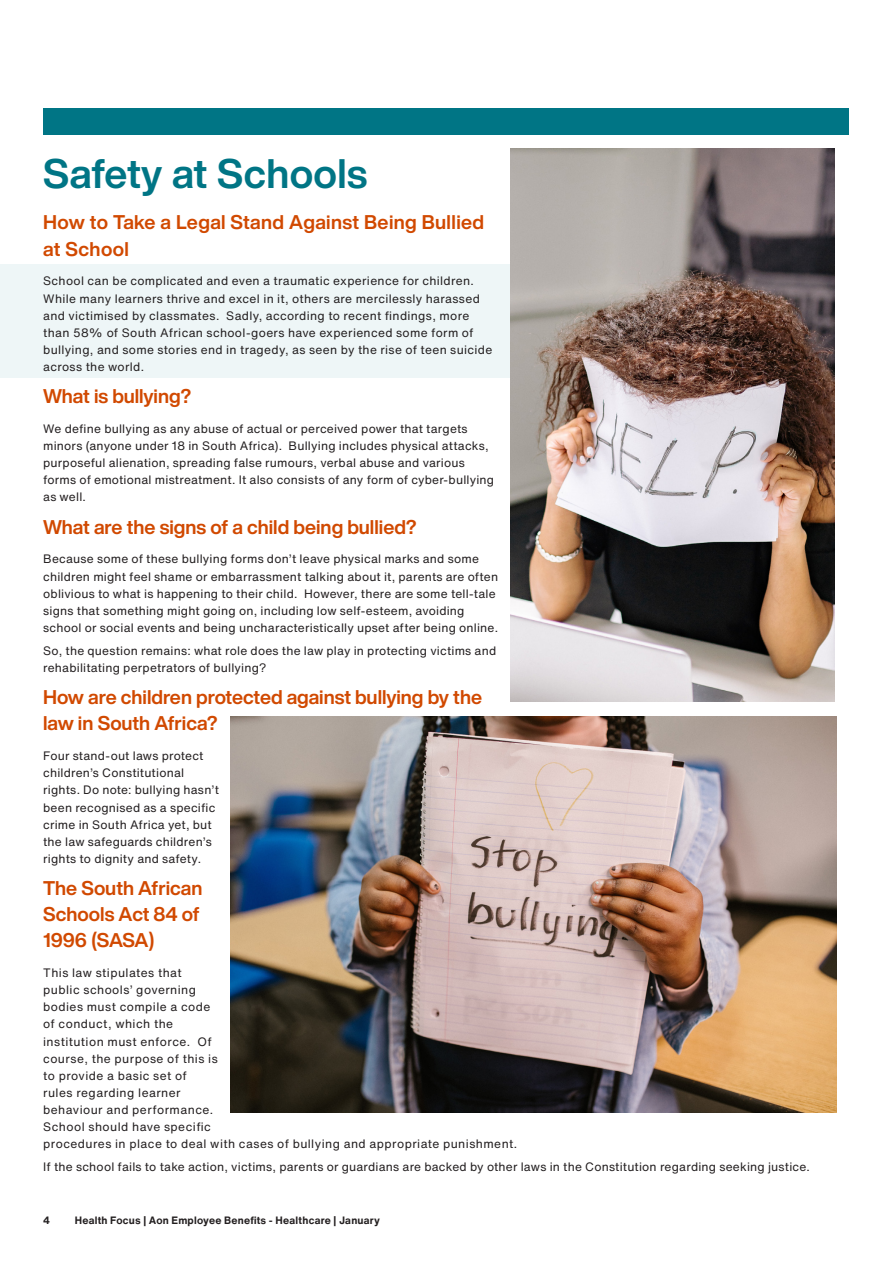
<style>
.page{position:relative;width:893px;height:1263px;background:#fff}
.page>*{position:absolute;margin:0;border:0;box-sizing:border-box;transform-origin:0 0}
.Issue___Date{font:700 40.5px "Helvetica Now Display";letter-spacing:.01em;color:#007585}
.Issue___Date-2{font:700 19.5px/26.1px "Helvetica Now Display";color:#d14900}
.Issue___Date-3{font:700 19.5px/26.1px "Helvetica Now Display";letter-spacing:.02em;color:#d14900}
.Body_Copy{font:12px/17.1px "Helvetica Now Text";letter-spacing:.02em;color:#231f20}
.t1{font:700 10.5px "Helvetica Now Text";letter-spacing:.02em;color:#231f20}
</style>
<div class="page">
<div style="left:0;top:264px;width:520px;height:114px;background:#eef6f7"></div>
<div style="left:43px;top:108px;width:806px;height:26px;background:#007585"></div>
<img style="left:231px;top:716px;width:605px;height:396px">
<img style="left:510px;top:149px;width:325px;height:553px">
<p class="Issue___Date" style="left:43px;top:146px;width:326px">Safety at Schools</p>
<p class="Issue___Date-3" style="left:43px;top:209px;width:443px">How to Take a Legal Stand Against Being Bullied at School</p>
<p class="Body_Copy" style="left:43px;top:273px;width:451px">School can be complicated and even a traumatic experience for children.<br>While many learners thrive and excel in it, others are mercilessly harassed and victimised by classmates. Sadly, according to recent findings, more than 58% of South African school-goers have experienced some form of bullying, and some stories end in tragedy, as seen by the rise of teen suicide across the world.</p>
<p class="Issue___Date-2" style="left:43px;top:383px;width:149px">What is bullying?</p>
<p class="Body_Copy" style="left:43px;top:420px;width:452px">We define bullying as any abuse of actual or perceived power that targets minors (anyone under 18 in South Africa). Bullying includes physical attacks, purposeful alienation, spreading false rumours, verbal abuse and various forms of emotional mistreatment. It also consists of any form of cyber-bullying as well.</p>
<p class="Issue___Date-2" style="left:43px;top:513px;width:375px">What are the signs of a child being bullied?</p>
<p class="Body_Copy" style="left:43px;top:551px;width:457px">Because some of these bullying forms don’t leave physical marks and some children might feel shame or embarrassment talking about it, parents are often oblivious to what is happening to their child. However, there are some tell-tale signs that something might going on, including low self-esteem, avoiding school or social events and being uncharacteristically upset after being online.</p>
<p class="Body_Copy" style="left:43px;top:642px;width:455px">So, the question remains: what role does the law play in protecting victims and rehabilitating perpetrators of bullying?</p>
<p class="Issue___Date-2" style="left:43px;top:684px;width:440px">How are children protected against bullying by the law in South Africa?</p>
<p class="Body_Copy" style="left:43px;top:747px;width:177px">Four stand-out laws protect children’s Constitutional rights. Do note: bullying hasn’t been recognised as a specific crime in South Africa yet, but the law safeguards children’s rights to dignity and safety.</p>
<p class="Issue___Date-2" style="left:43px;top:875px;width:161px">The South African<br>Schools Act 84 of<br>1996 (SASA)</p>
<p class="Body_Copy" style="left:43px;top:964px;width:476px">This law stipulates that<br>public schools’ governing<br>bodies must compile a code<br>of conduct, which the<br>institution must enforce. Of<br>course, the purpose of this is<br>to provide a basic set of<br>rules regarding learner<br>behaviour and performance.<br>School should have specific<br>procedures in place to deal with cases of bullying and appropriate punishment.</p>
<p class="Body_Copy" style="left:43px;top:1158px;width:768px">If the school fails to take action, victims, parents or guardians are backed by other laws in the Constitution regarding seeking justice.</p>
<p class="t1" style="left:43px;top:1213px;width:8px">4</p>
<p class="t1" style="left:75px;top:1213px;width:307px">Health Focus | Aon Employee Benefits - Healthcare | January</p>
</div>
